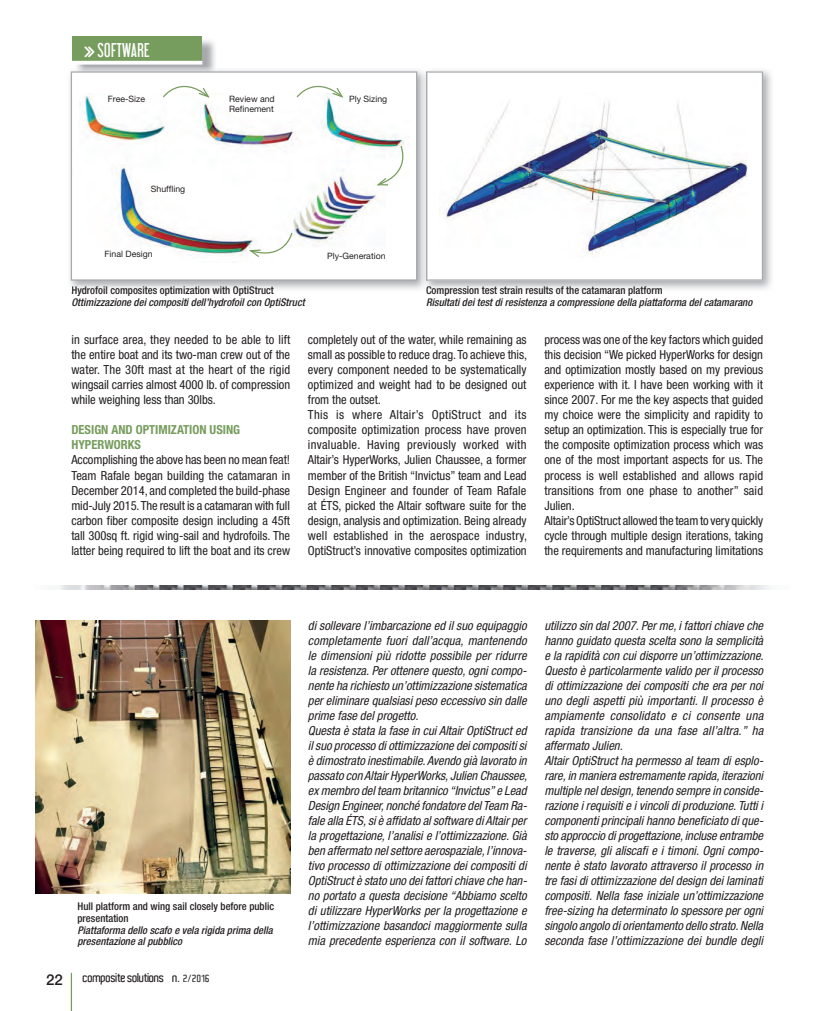
<style>
.page{position:relative;width:833px;height:1011px;background:#fff}
.page>*{position:absolute;margin:0;border:0;box-sizing:border-box;transform-origin:0 0}
.t1{font:17.5px "Libel Suit";letter-spacing:.02em;color:#fff}
.t2{font:500 15px "Helvetica Neue";color:#231f20}
.t3{font:italic condensed 12.5px/15px "Helvetica Neue";color:#231f20}
.t4{font:condensed 12.5px/15px "Helvetica Neue";letter-spacing:-.005em;color:#231f20;text-align:justify}
.t5{font:700 condensed 12.5px/15px "Helvetica Neue";color:#779d5e}
.t6{font:600 12.5px "Aldo";letter-spacing:-.045em;color:#231f20}
.t7{font:italic 500 condensed 10.62px/11.9px "Helvetica Neue";color:#231f20}
.t8{font:500 condensed 10.62px/11.9px "Helvetica Neue";color:#231f20}
.t9{font:8.75px/10px "Helvetica Neue";color:#231f20}
.s1{font-family:"KG Arrows";font-size:25px}
.s2{font-size:10px}
</style>
<div class="page">
<img style="left:77px;top:40px;width:138px;height:27px">
<div style="left:72px;top:36px;width:130px;height:26px;background:#779d5e"></div>
<svg style="left:72px;top:61px;width:130px;height:4px"></svg>
<hr style="left:71px;top:972px;width:1px;height:38px;background:#779d5e">
<img style="left:428px;top:70px;width:344px;height:220px">
<img style="left:428px;top:286px;width:234px;height:4px">
<svg style="left:428px;top:71px;width:334px;height:209px"></svg>
<img style="left:69px;top:67px;width:352px;height:223px">
<img style="left:426px;top:71px;width:2px;height:209px">
<img style="left:72px;top:286px;width:201px;height:4px">
<div style="left:71px;top:72px;width:345px;height:208px;background:#fff"></div>
<img style="left:80px;top:93px;width:324px;height:169px">
<div style="left:71px;top:71px;width:346px;height:209px;border:1px solid #a8a9ad"></div>
<svg style="left:162px;top:85px;width:49px;height:14px"></svg>
<svg style="left:296px;top:85px;width:48px;height:14px"></svg>
<svg style="left:374px;top:145px;width:30px;height:41px"></svg>
<svg style="left:247px;top:231px;width:46px;height:30px"></svg>
<img style="left:36px;top:620px;width:254px;height:272px">
<img style="left:60px;top:585px;width:709px;height:4px">
<h1 class="t1" style="left:83px;top:40px;width:68px"><span class="s1">w</span>SOFTWARE</h1>
<p class="t9" style="left:108px;top:94px;width:39px">Free-Size</p>
<p class="t9" style="left:229px;top:94px;width:47px">Review and<br>Refinement</p>
<p class="t9" style="left:349px;top:94px;width:40px">Ply Sizing</p>
<p class="t9" style="left:151px;top:184px;width:36px">Shuffling</p>
<p class="t9" style="left:105px;top:248px;width:49px">Final Design</p>
<p class="t9" style="left:327px;top:250px;width:60px">Ply-Generation</p>
<p class="t8" style="left:71px;top:284px;width:204px">Hydrofoil composites optimization with OptiStruct</p>
<p class="t7" style="left:71px;top:296px;width:235px">Ottimizzazione dei compositi dell’hydrofoil con OptiStruct</p>
<p class="t8" style="left:426px;top:284px;width:238px">Compression test strain results of the catamaran platform</p>
<p class="t7" style="left:426px;top:296px;width:327px">Risultati dei test di resistenza a compressione della piattaforma del catamarano</p>
<p class="t4" style="left:71px;top:332px;width:220px">in surface area, they needed to be able to lift the entire boat and its two-man crew out of the water. The 30ft mast at the heart of the rigid wingsail carries almost 4000 lb. of compression while weighing less than 30lbs.</p>
<p class="t5" style="left:71px;top:422px;width:170px">DESIGN AND OPTIMIZATION USING<br>HYPERWORKS</p>
<p class="t4" style="left:71px;top:452px;width:220px">Accomplishing the above has been no mean feat!<br>Team Rafale began building the catamaran in December 2014, and completed the build-phase mid-July 2015. The result is a catamaran with full carbon fiber composite design including a 45ft tall 300sq ft. rigid wing-sail and hydrofoils. The latter being required to lift the boat and its crew</p>
<p class="t4" style="left:308px;top:332px;width:221px;text-align:left">completely out of the water, while remaining as small as possible to reduce drag. To achieve this, every component needed to be systematically optimized and weight had to be designed out from the outset.<br>This is where Altair’s OptiStruct and its composite optimization process have proven invaluable. Having previously worked with Altair’s HyperWorks, Julien Chaussee, a former member of the British “Invictus” team and Lead Design Engineer and founder of Team Rafale at ÉTS, picked the Altair software suite for the design, analysis and optimization. Being already well established in the aerospace industry, OptiStruct’s innovative composites optimization</p>
<p class="t4" style="left:544px;top:332px;width:220px;text-align:left">process was one of the key factors which guided this decision “We picked HyperWorks for design and optimization mostly based on my previous experience with it. I have been working with it since 2007. For me the key aspects that guided my choice were the simplicity and rapidity to setup an optimization. This is especially true for the composite optimization process which was one of the most important aspects for us. The process is well established and allows rapid transitions from one phase to another” said Julien.<br>Altair’s OptiStruct allowed the team to very quickly cycle through multiple design iterations, taking the requirements and manufacturing limitations</p>
<p class="t8" style="left:77px;top:899px;width:198px">Hull platform and wing sail closely before public presentation</p>
<p class="t7" style="left:77px;top:923px;width:197px">Piattaforma dello scafo e vela rigida prima della presentazione al pubblico</p>
<p class="t2" style="left:46px;top:969px;width:18px">22</p>
<p class="t6" style="left:83px;top:970px;width:128px">composite solutions n. <span class="s2">2/2016</span></p>
<p class="t3" style="left:308px;top:617px;width:221px">di sollevare l’imbarcazione ed il suo equipaggio completamente fuori dall’acqua, mantenendo le dimensioni più ridotte possibile per ridurre la resistenza. Per ottenere questo, ogni compo&shy;nente ha richiesto un’ottimizzazione sistematica per eliminare qualsiasi peso eccessivo sin dalle prime fase del progetto.<br>Questa è stata la fase in cui Altair OptiStruct ed il suo processo di ottimizzazione dei compositi si è dimostrato inestimabile. Avendo già lavorato in passato con Altair HyperWorks, Julien Chaussee, ex membro del team britannico “Invictus” e Lead Design Engineer, nonché fondatore del Team Ra&shy;fale alla ÉTS, si è affidato al software di Altair per la progettazione, l’analisi e l’ottimizzazione. Già ben affermato nel settore aerospaziale, l’innova&shy;tivo processo di ottimizzazione dei compositi di OptiStruct è stato uno dei fattori chiave che han&shy;no portato a questa decisione “Abbiamo scelto di utilizzare HyperWorks per la progettazione e l’ottimizzazione basandoci maggiormente sulla mia precedente esperienza con il software. Lo</p>
<p class="t3" style="left:544px;top:617px;width:220px">utilizzo sin dal 2007. Per me, i fattori chiave che hanno guidato questa scelta sono la semplicità e la rapidità con cui disporre un’ottimizzazione.<br>Questo è particolarmente valido per il processo di ottimizzazione dei compositi che era per noi uno degli aspetti più importanti. Il processo è ampiamente consolidato e ci consente una rapida transizione da una fase all’altra.” ha affermato Julien.<br>Altair OptiStruct ha permesso al team di esplo&shy;rare, in maniera estremamente rapida, iterazioni multiple nel design, tenendo sempre in conside&shy;razione i requisiti e i vincoli di produzione. Tutti i componenti principali hanno beneficiato di que&shy;sto approccio di progettazione, incluse entrambe le traverse, gli aliscafi e i timoni. Ogni compo&shy;nente è stato lavorato attraverso il processo in tre fasi di ottimizzazione del design dei laminati compositi. Nella fase iniziale un’ottimizzazione free-sizing ha determinato lo spessore per ogni singolo angolo di orientamento dello strato. Nella seconda fase l’ottimizzazione dei bundle degli</p>
</div>
